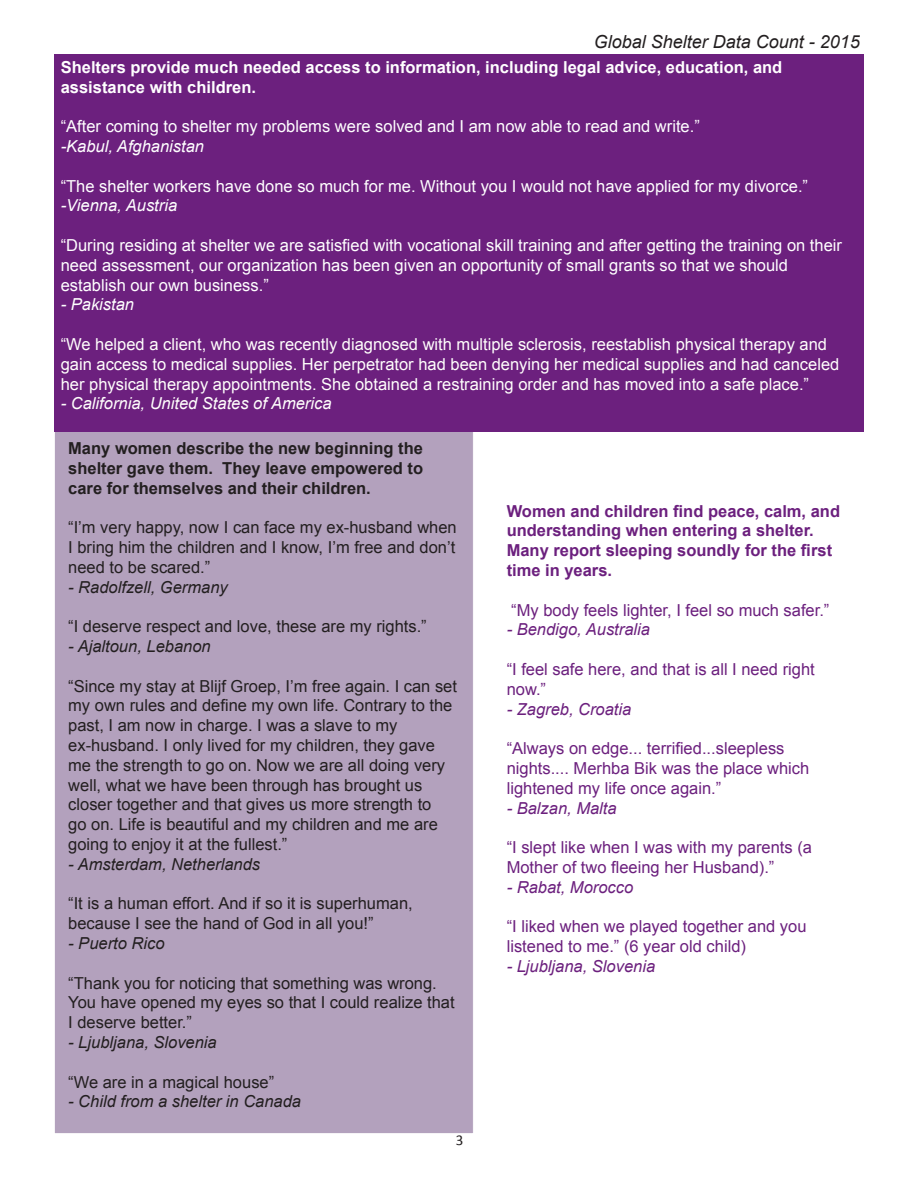
<style>
.page{position:relative;width:918px;height:1188px;background:#fff}
.page>*{position:absolute;margin:0;border:0;box-sizing:border-box;transform-origin:0 0}
.t1{font:italic 18px "Arial";color:#231f20}
.t2{font:16.5px/19.8px "Arial";color:#231f20}
.t3{font:16.5px/19.8px "Arial";color:#fff}
.t4{font:16.5px/19.8px "Arial";color:#6c207e}
.t5{font:16.5px/19.8px "Arial";color:#fffefc}
.t6{font:700 16.5px/19.8px "Arial";color:#6c207e}
.t7{font:italic 16.5px "Arial";color:#231f20}
.t8{font:700 16.5px/19.8px "Arial";color:#231f20;text-align:justify}
.t9{font:700 16.5px/19.8px "Arial";color:#fff}
.t10{font:italic 16.5px "Arial";color:#6c207e}
.t11{font:italic 16.5px "Arial";color:#fff}
.t12{font:italic 16.5px "Arial";color:#fffefc}
.t13{font:15px "Calibri";color:#231f20}
</style>
<div class="page">
<div style="left:54px;top:428px;width:419px;height:706px;background:#b3a1bd"></div>
<div style="left:54px;top:54px;width:810px;height:378px;background:#6c207e"></div>
<p class="t1" style="left:594px;top:30px;width:268px">Global Shelter Data Count - 2015</p>
<p class="t9" style="left:61px;top:58px;width:723px">Shelters provide much needed access to information, including legal advice, education, and assistance with children.</p>
<p class="t3" style="left:61px;top:117px;width:641px">“After coming to shelter my problems were solved and I am now able to read and write.”</p>
<p class="t11" style="left:61px;top:135px;width:145px">-Kabul, Afghanistan</p>
<p class="t3" style="left:61px;top:176px;width:749px">“The shelter workers have done so much for me. Without you I would not have applied for my divorce.”</p>
<p class="t11" style="left:61px;top:195px;width:118px">-Vienna, Austria</p>
<p class="t3" style="left:61px;top:235px;width:783px">“During residing at shelter we are satisfied with vocational skill training and after getting the training on their need assessment, our organization has been given an opportunity of small grants so that we should establish our own business.”</p>
<p class="t11" style="left:61px;top:294px;width:75px">- Pakistan</p>
<p class="t5" style="left:61px;top:334px;width:780px">“We helped a client, who was recently diagnosed with multiple sclerosis, reestablish physical therapy and gain access to medical supplies. Her perpetrator had been denying her medical supplies and had canceled her physical therapy appointments. She obtained a restraining order and has moved into a safe place.”</p>
<p class="t12" style="left:61px;top:393px;width:272px">- California, United States of America</p>
<p class="t8" style="left:68px;top:439px;width:356px">Many women describe the new beginning the shelter gave them. They leave empowered to care for themselves and their children.</p>
<p class="t2" style="left:68px;top:518px;width:390px;text-align:justify">“I’m very happy, now I can face my ex-husband when I bring him the children and I know, I’m free and don’t need to be scared.”</p>
<p class="t7" style="left:68px;top:576px;width:161px">- Radolfzell, Germany</p>
<p class="t2" style="left:68px;top:617px;width:360px">“I deserve respect and love, these are my rights.”</p>
<p class="t7" style="left:68px;top:635px;width:144px">- Ajaltoun, Lebanon</p>
<p class="t2" style="left:68px;top:676px;width:390px">“Since my stay at Blijf Groep, I’m free again. I can set my own rules and define my own life. Contrary to the past, I am now in charge. I was a slave to my ex-husband. I only lived for my children, they gave me the strength to go on. Now we are all doing very well, what we have been through has brought us closer together and that gives us more strength to<br>go on. Life is beautiful and my children and me are going to enjoy it at the fullest.”</p>
<p class="t7" style="left:68px;top:853px;width:193px">- Amsterdam, Netherlands</p>
<p class="t2" style="left:68px;top:894px;width:346px">“It is a human effort. And if so it is superhuman, because I see the hand of God in all you!”</p>
<p class="t7" style="left:68px;top:932px;width:98px">- Puerto Rico</p>
<p class="t2" style="left:68px;top:973px;width:388px">“Thank you for noticing that something was wrong.<br>You have opened my eyes so that I could realize that<br>I deserve better.”</p>
<p class="t7" style="left:68px;top:1031px;width:150px">- Ljubljana, Slovenia</p>
<p class="t2" style="left:68px;top:1072px;width:208px">“We are in a magical house”</p>
<p class="t7" style="left:68px;top:1091px;width:234px">- Child from a shelter in Canada</p>
<p class="t13" style="left:456px;top:1131px;width:9px">3</p>
<p class="t6" style="left:507px;top:501px;width:335px">Women and children find peace, calm, and understanding when entering a shelter.<br>Many report sleeping soundly for the first time in years.</p>
<p class="t4" style="left:511px;top:600px;width:320px">“My body feels lighter, I feel so much safer.”</p>
<p class="t10" style="left:507px;top:619px;width:145px">- Bendigo, Australia</p>
<p class="t4" style="left:507px;top:659px;width:310px">“I feel safe here, and that is all I need right now.”</p>
<p class="t10" style="left:507px;top:698px;width:126px">- Zagreb, Croatia</p>
<p class="t4" style="left:507px;top:739px;width:304px">“Always on edge... terrified...sleepless nights.... Merhba Bik was the place which lightened my life once again.”</p>
<p class="t10" style="left:507px;top:797px;width:112px">- Balzan, Malta</p>
<p class="t4" style="left:507px;top:838px;width:307px">“I slept like when I was with my parents (a<br>Mother of two fleeing her Husband).”</p>
<p class="t10" style="left:507px;top:876px;width:128px">- Rabat, Morocco</p>
<p class="t4" style="left:507px;top:917px;width:301px">“I liked when we played together and you listened to me.” (6 year old child)</p>
<p class="t10" style="left:507px;top:956px;width:150px">- Ljubljana, Slovenia</p>
</div>
